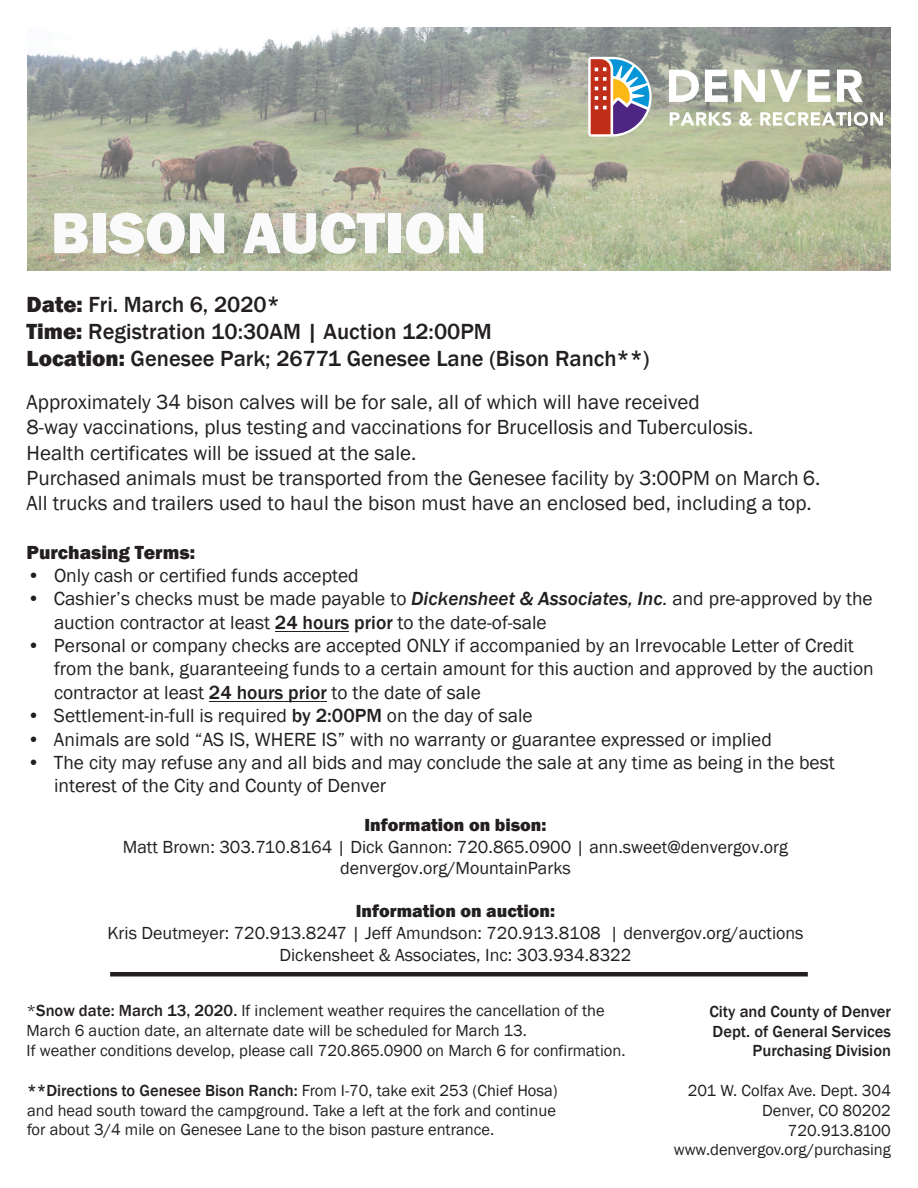
<style>
.page{position:relative;width:918px;height:1188px;background:#fff}
.page>*{position:absolute;margin:0;border:0;box-sizing:border-box;transform-origin:0 0}
.t1{font:800 60px "Franklin Gothic";color:#fafafa}
.t2{font:500 22.5px/27px "Franklin Gothic";color:#231f20}
.t3{font:21px/25.2px "Franklin Gothic";color:#231f20}
.t4{font:19.5px/23.4px "Franklin Gothic";color:#231f20}
.t5{font:800 19.5px "Franklin Gothic";color:#231f20}
.t6{font:18px/21.6px "Franklin Gothic";color:#231f20;text-align:center}
.t7{font:16.5px/19.8px "Franklin Gothic";color:#231f20}
.t8{font:500 16.5px "Franklin Gothic";color:#231f20}
.s1{font-weight:800}
.s2{font-weight:500;font-style:italic}
.s3{font-style:italic}
.s4{font-weight:500}
.s5{font-weight:400}
</style>
<div class="page">
<img style="left:27px;top:27px;width:864px;height:244px">
<hr style="left:110px;top:972px;width:698px;height:4px;background:#231f20">
<svg style="left:669px;top:70px;width:30px;height:32px"></svg>
<svg style="left:705px;top:70px;width:23px;height:32px"></svg>
<svg style="left:734px;top:70px;width:68px;height:32px"></svg>
<svg style="left:808px;top:70px;width:22px;height:32px"></svg>
<svg style="left:837px;top:70px;width:26px;height:32px"></svg>
<svg style="left:670px;top:112px;width:61px;height:14px"></svg>
<svg style="left:739px;top:112px;width:14px;height:14px"></svg>
<svg style="left:760px;top:112px;width:87px;height:14px"></svg>
<hr style="left:848px;top:112px;width:3px;height:14px;background:#fff">
<svg style="left:854px;top:112px;width:29px;height:14px"></svg>
<svg style="left:588px;top:57px;width:64px;height:80px"></svg>
<hr style="left:275px;top:631px;width:74px;height:1px;background:#231f20">
<hr style="left:209px;top:701px;width:117px;height:1px;background:#231f20">
<p class="t1" style="left:51px;top:194px;width:437px">BISON AUCTION</p>
<p class="t2" style="left:27px;top:291px;width:624px"><span class="s1">Date:</span> Fri. March 6, 2020*<br><span class="s1">Time:</span> Registration 10:30AM | Auction 12:00PM<br><span class="s1">Location:</span> Genesee Park; 26771 Genesee Lane (Bison Ranch**)</p>
<p class="t3" style="left:27px;top:390px;width:795px">Approximately 34 bison calves will be for sale, all of which will have received<br>8-way vaccinations, plus testing and vaccinations for Brucellosis and Tuberculosis.<br>Health certificates will be issued at the sale.<br>Purchased animals must be transported from the Genesee facility by 3:00PM on March 6.<br>All trucks and trailers used to haul the bison must have an enclosed bed, including a top.</p>
<p class="t5" style="left:27px;top:539px;width:170px">Purchasing Terms:</p>
<p class="t4" style="left:27px;top:564px;width:333px">• Only cash or certified funds accepted</p>
<p class="t4" style="left:54px;top:587px;width:820px;text-indent:-27px">• Cashier’s checks must be made payable to <span class="s2">Dickensheet &amp; Associates, Inc</span><span class="s3">.</span> and pre-approved by the auction contractor at least <span class="s4">24 hours prior</span> to the date-of-sale</p>
<p class="t4" style="left:54px;top:634px;width:821px;text-indent:-27px">• Personal or company checks are accepted ONLY if accompanied by an Irrevocable Letter of Credit from the bank, guaranteeing funds to a certain amount for this auction and approved by the auction contractor at least <span class="s4">24 hours prior</span> to the date of sale</p>
<p class="t4" style="left:27px;top:704px;width:507px">• Settlement-in-full is required <span class="s4">by 2:00PM</span> on the day of sale</p>
<p class="t4" style="left:27px;top:728px;width:746px">• Animals are sold “AS IS, WHERE IS” with no warranty or guarantee expressed or implied</p>
<p class="t4" style="left:54px;top:751px;width:782px;text-indent:-27px">• The city may refuse any and all bids and may conclude the sale at any time as being in the best interest of the City and County of Denver</p>
<p class="t6" style="left:123px;top:815px;width:667px"><span class="s1">Information on bison:<br></span>Matt Brown: 303.710.8164 | Dick Gannon: 720.865.0900 | ann.sweet@denvergov.org denvergov.org/MountainParks</p>
<p class="t6" style="left:107px;top:901px;width:698px"><span class="s1">Information on auction:<br></span>Kris Deutmeyer: 720.913.8247 | Jeff Amundson: 720.913.8108 | denvergov.org/auctions<br>Dickensheet &amp; Associates, Inc: 303.934.8322</p>
<p class="t7" style="left:27px;top:1001px;width:600px">*<span class="s4">Snow date: March 13, 2020.</span> If inclement weather requires the cancellation of the<br>March 6 auction date, an alternate date will be scheduled for March 13.<br>If weather conditions develop, please call 720.865.0900 on March 6 for confirmation.</p>
<p class="t8" style="left:27px;top:1080px;width:532px">**Directions to Genesee Bison Ranch: <span class="s5">From I-70, take exit 253 (Chief Hosa)</span></p>
<p class="t7" style="left:27px;top:1101px;width:530px">and head south toward the campground. Take a left at the fork and continue</p>
<p class="t7" style="left:27px;top:1120px;width:469px">for about 3/4 mile on Genesee Lane to the bison pasture entrance.</p>
<p class="t8" style="left:709px;top:1001px;width:183px">City and County of Denver</p>
<p class="t8" style="left:713px;top:1021px;width:180px">Dept. of General Services</p>
<p class="t8" style="left:753px;top:1041px;width:140px">Purchasing Division</p>
<p class="t7" style="left:688px;top:1081px;width:205px">201 W. Colfax Ave. Dept. 304</p>
<p class="t7" style="left:762px;top:1101px;width:130px">Denver, CO 80202</p>
<p class="t7" style="left:788px;top:1121px;width:104px">720.913.8100</p>
<p class="t7" style="left:674px;top:1140px;width:219px">www.denvergov.org/purchasing</p>
</div>
